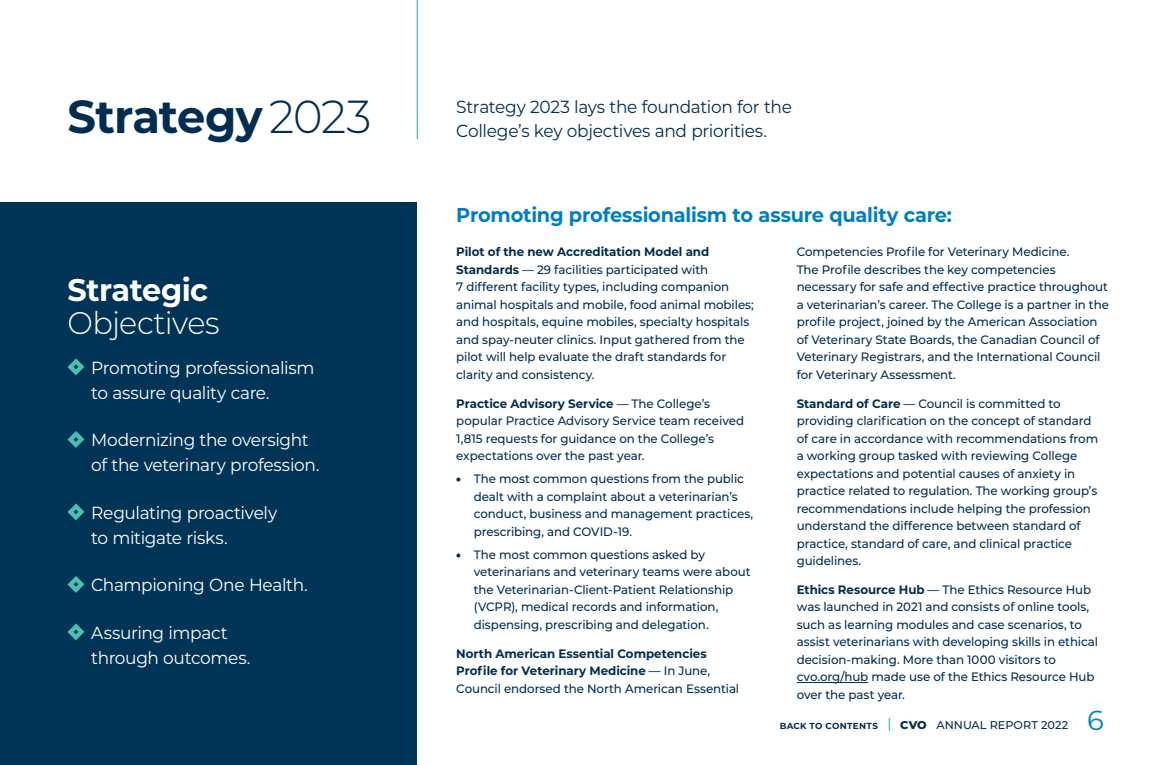
<style>
.page{position:relative;width:1170px;height:765px;background:#fff}
.page>*{position:absolute;margin:0;border:0;box-sizing:border-box;transform-origin:0 0}
.ToC_Dark_Blue{font:700 46.25px "Montserrat";letter-spacing:-.02em;color:#002d50}
.ToC_Dark_Blue-2{font:300 31.25px/33.8px "Montserrat";letter-spacing:-.015em;color:#fff}
.t1{font:27.5px "Montserrat";color:#007ec5}
.ToC_Blue_-_16pt{font:700 20px "Montserrat";letter-spacing:-.01em;color:#007ec5}
.Section_Heading{font:17.5px/25px "Montserrat";letter-spacing:-.02em;color:#fff}
.Section_Heading-2{font:17.5px/23.8px "Montserrat";letter-spacing:-.02em;color:#002d50}
.Body_Copy{font:500 12.25px/17.5px "Montserrat";letter-spacing:-.005em;color:#002d50}
.Body_Copy_Bullets{font:500 12.25px/17.5px "Montserrat";letter-spacing:-.01em;color:#002d50}
.Body_Copy-2{font:700 12.25px/17.5px "Montserrat";color:#002d50}
.t2{font:500 11.25px "Montserrat";letter-spacing:.005em;color:#002d50}
.s1{font-weight:300}
.s2{font-weight:700}
.s3{font-weight:900}
.s4{font-weight:500}
.s5{font-weight:700;font-size:8.75px}
.s6{font-weight:600;font-size:13.5px;color:#45c3b1}
.s7{font-weight:800}
</style>
<div class="page">
<div style="left:0;top:203px;width:416px;height:562px;background:#003457"></div>
<hr style="left:797px;top:682px;width:71px;height:1px;background:#002d50">
<svg style="left:67px;top:358px;width:17px;height:17px"></svg>
<svg style="left:67px;top:431px;width:17px;height:17px"></svg>
<svg style="left:67px;top:503px;width:17px;height:17px"></svg>
<svg style="left:67px;top:576px;width:17px;height:17px"></svg>
<svg style="left:67px;top:623px;width:17px;height:17px"></svg>
<hr style="left:417px;top:0;width:1px;height:139px;background:#45c3b1">
<p class="ToC_Dark_Blue" style="left:68px;top:84px;width:306px">Strategy <span class="s1">2023</span></p>
<p class="ToC_Dark_Blue-2" style="left:68px;top:272px;width:153px"><span class="s2">Strategic<br></span>Objectives</p>
<p class="Section_Heading" style="left:91px;top:355px;width:225px">Promoting professionalism to assure quality care.</p>
<p class="Section_Heading" style="left:91px;top:427px;width:230px">Modernizing the oversight of the veterinary profession.</p>
<p class="Section_Heading" style="left:91px;top:500px;width:187px">Regulating proactively to mitigate risks.</p>
<p class="Section_Heading" style="left:91px;top:572px;width:218px">Championing One Health.</p>
<p class="Section_Heading" style="left:91px;top:620px;width:161px">Assuring impact through outcomes.</p>
<p class="Section_Heading-2" style="left:456px;top:94px;width:337px">Strategy 2023 lays the foundation for the<br>College’s key objectives and priorities.</p>
<p class="ToC_Blue_-_16pt" style="left:456px;top:200px;width:497px">Promoting professionalism to assure quality care:</p>
<p class="Body_Copy" style="left:456px;top:243px;width:299px"><span class="s2">Pilot of the new Accreditation Model and Standards</span> — 29 facilities participated with<br>7 different facility types, including companion animal hospitals and mobile, food animal mobiles; and hospitals, equine mobiles, specialty hospitals and spay-neuter clinics. Input gathered from the pilot will help evaluate the draft standards for clarity and consistency.</p>
<p class="Body_Copy" style="left:456px;top:394px;width:289px"><span class="s2">Practice Advisory Service</span> — The College’s popular Practice Advisory Service team received 1,815 requests for guidance on the College’s expectations over the past year.</p>
<p class="Body_Copy_Bullets" style="left:474px;top:470px;width:281px;text-indent:-18px"><span class="s3">•</span> The most common questions from the public dealt with a complaint about a veterinarian’s conduct, business and management practices, prescribing, and COVID-19.</p>
<p class="Body_Copy_Bullets" style="left:474px;top:545px;width:278px;text-indent:-18px"><span class="s3">•</span> The most common questions asked by veterinarians and veterinary teams were about the Veterinarian-Client-Patient Relationship (VCPR), medical records and information, dispensing, prescribing and delegation.</p>
<p class="Body_Copy-2" style="left:456px;top:644px;width:284px">North American Essential Competencies<br>Profile for Veterinary Medicine <span class="s4">— In June,<br>Council endorsed the North American Essential</span></p>
<p class="Body_Copy" style="left:797px;top:243px;width:314px">Competencies Profile for Veterinary Medicine.<br>The Profile describes the key competencies necessary for safe and effective practice throughout a veterinarian’s career. The College is a partner in the profile project, joined by the American Association of Veterinary State Boards, the Canadian Council of Veterinary Registrars, and the International Council for Veterinary Assessment.</p>
<p class="Body_Copy" style="left:797px;top:394px;width:303px"><span class="s2">Standard of Care</span> — Council is committed to providing clarification on the concept of standard of care in accordance with recommendations from a working group tasked with reviewing College expectations and potential causes of anxiety in practice related to regulation. The working group’s recommendations include helping the profession understand the difference between standard of practice, standard of care, and clinical practice guidelines.</p>
<p class="Body_Copy" style="left:797px;top:580px;width:303px"><span class="s2">Ethics Resource Hub</span> — The Ethics Resource Hub was launched in 2021 and consists of online tools, such as learning modules and case scenarios, to assist veterinarians with developing skills in ethical decision-making. More than 1000 visitors to cvo.org/hub made use of the Ethics Resource Hub over the past year.</p>
<p class="t2" style="left:780px;top:717px;width:290px"><span class="s5">BACK TO CONTENTS</span> <span class="s6">|</span> <span class="s7">CVO</span> ANNUAL REPORT 2022</p>
<h3 class="t1" style="left:1087px;top:701px;width:18px">6</h3>
</div>
